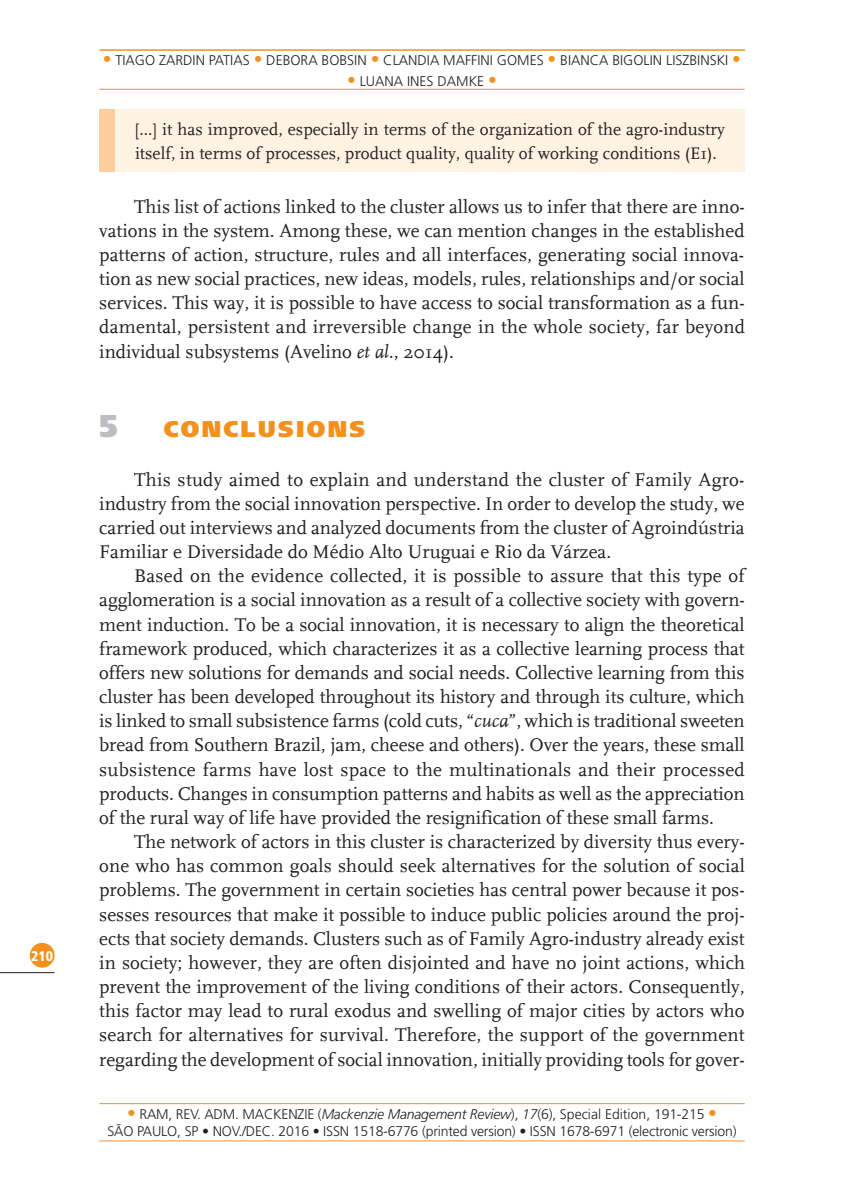
<style>
.page{position:relative;width:844px;height:1191px;background:#fff}
.page>*{position:absolute;margin:0;border:0;box-sizing:border-box;transform-origin:0 0}
.t1{font:900 31.5px "Frutiger LT Std";color:#bcbdc0}
.t2{font:900 22.75px "Frutiger LT Std";letter-spacing:.1em;color:#f4901d}
.t3{font:19.25px/24.2px "FF Scala Definitiver";color:#231f20;text-align:justify}
.t4{font:17.5px/24.2px "FF Scala Definitiver";color:#231f20}
.t5{font:300 14px/16.8px "Frutiger LT Std";color:#231f20;text-align:center}
.t6{font:900 condensed 14px "Frutiger LT Std";color:#fff}
.s1{font-size:17.5px;color:#f4901d}
.s2{font-family:"FF Scala Definitive";font-style:italic}
.s3{font-style:italic}
</style>
<div class="page">
<div style="left:30px;top:943px;width:25px;height:24px;background:#f4901d;border-radius:50%"></div>
<hr style="left:0;top:972px;width:55px;height:1px;background:#231f20">
<hr style="left:99px;top:1140px;width:645px;height:1px;background:#f4901d">
<hr style="left:99px;top:1103px;width:645px;height:1px;background:#f4901d">
<hr style="left:100px;top:50px;width:645px;height:1px;background:#f4901d">
<hr style="left:99px;top:89px;width:645px;height:1px;background:#f4901d">
<hr style="left:99px;top:50px;width:645px;height:1px;background:#f4901d">
<div style="left:99px;top:109px;width:16px;height:62px;background:#fcce9d"></div>
<div style="left:115px;top:109px;width:629px;height:62px;background:#fef2e3"></div>
<p class="t6" style="left:31px;top:947px;width:23px">210</p>
<p class="t5" style="left:103px;top:51px;width:639px"><span class="s1">•</span> TIAGO ZARDIN PATIAS <span class="s1">•</span> DEBORA BOBSIN <span class="s1">•</span> CLANDIA MAFFINI GOMES <span class="s1">•</span> BIANCA BIGOLIN LISZBINSKI <span class="s1">•</span></p>
<p class="t5" style="left:347px;top:72px;width:151px"><span class="s1">•</span> LUANA INES DAMKE <span class="s1">•</span></p>
<p class="t4" style="left:135px;top:117px;width:591px">[...] it has improved, especially in terms of the organization of the agro-industry itself, in terms of processes, product quality, quality of working conditions (E1).</p>
<p class="t3" style="left:99px;top:195px;width:647px;text-indent:35px">This list of actions linked to the cluster allows us to infer that there are inno&shy;vations in the system. Among these, we can mention changes in the established patterns of action, structure, rules and all interfaces, generating social innova&shy;tion as new social practices, new ideas, models, rules, relationships and/or social services. This way, it is possible to have access to social transformation as a fun&shy;damental, persistent and irreversible change in the whole society, far beyond individual subsystems (Avelino <span class="s2">et al.</span>, 2014).</p>
<h1 class="t1" style="left:99px;top:406px;width:20px">5</h1>
<p class="t2" style="left:164px;top:415px;width:202px">CONCLUSIONS</p>
<p class="t3" style="left:99px;top:467px;width:646px;text-indent:35px">This study aimed to explain and understand the cluster of Family Agro&shy;industry from the social innovation perspective. In order to develop the study, we carried out interviews and analyzed documents from the cluster of Agroindústria Familiar e Diversidade do Médio Alto Uruguai e Rio da Várzea.</p>
<p class="t3" style="left:99px;top:564px;width:647px;text-indent:35px">Based on the evidence collected, it is possible to assure that this type of agglomeration is a social innovation as a result of a collective society with govern&shy;ment induction. To be a social innovation, it is necessary to align the theoretical framework produced, which characterizes it as a collective learning process that offers new solutions for demands and social needs. Collective learning from this cluster has been developed throughout its history and through its culture, which is linked to small subsistence farms (cold cuts, “<span class="s2">cuca</span>”, which is traditional sweeten bread from Southern Brazil, jam, cheese and others). Over the years, these small subsistence farms have lost space to the multinationals and their processed products. Changes in consumption patterns and habits as well as the appreciation of the rural way of life have provided the resignification of these small farms.</p>
<p class="t3" style="left:99px;top:830px;width:647px;text-indent:35px">The network of actors in this cluster is characterized by diversity thus every&shy;one who has common goals should seek alternatives for the solution of social problems. The government in certain societies has central power because it pos&shy;sesses resources that make it possible to induce public policies around the proj&shy;ects that society demands. Clusters such as of Family Agro-industry already exist in society; however, they are often disjointed and have no joint actions, which prevent the improvement of the living conditions of their actors. Consequently, this factor may lead to rural exodus and swelling of major cities by actors who search for alternatives for survival. Therefore, the support of the government regarding the development of social innovation, initially providing tools for gover-</p>
<p class="t5" style="left:107px;top:1106px;width:630px"><span class="s1">•</span> RAM, REV. ADM. MACKENZIE (<span class="s3">Mackenzie Management Review</span>), <span class="s3">17</span>(6), SPECIAL EDITION, 191-215 <span class="s1">•<br></span>SÃO PAULO, SP • NOV./DEC. 2016 • ISSN 1518-6776 (PRINTED VERSION) • ISSN 1678-6971 (ELECTRONIC VERSION)</p>
</div>
